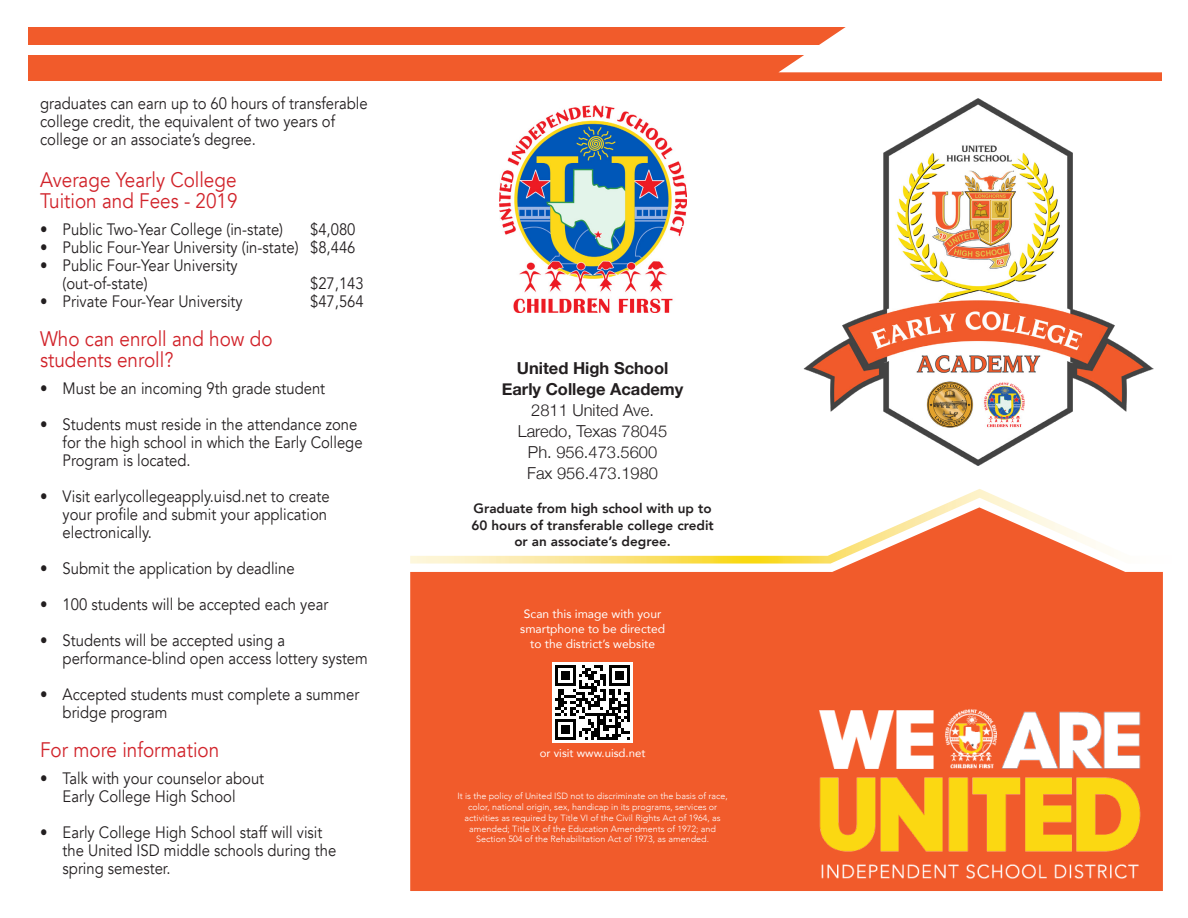
<style>
.page{position:relative;width:1188px;height:918px;background:#fff}
.page>*{position:absolute;margin:0;border:0;box-sizing:border-box;transform-origin:0 0}
.t1{font:21px "Avenir";color:#d1232a;scale:.9 1}
.t2{font:16.5px/18px "Avenir";color:#231f20;scale:.9 1}
.t3{font:300 16.5px/21px "Helvetica Neue";color:#231f20;text-align:center}
.t4{font:700 16.5px "Helvetica Neue";color:#231f20}
.t5{font:800 13.5px "Avenir";color:#231f20}
.t6{font:12px "Avenir";color:#fff}
.t7{font:11.4px "Avenir";color:#fff}
.t8{font:300 9px/10.8px "Avenir";color:#fff;text-align:center}
</style>
<div class="page">
<div style="left:410px;top:564px;width:753px;height:327px;background:#f15b2b"></div>
<img style="left:819px;top:685px;width:328px;height:200px">
<img style="left:410px;top:489px;width:697px;height:75px">
<div style="left:28px;top:27px;width:1134px;height:54px;background:#f15b2b"></div>
<div style="left:28px;top:45px;width:1054px;height:10px;background:#fff"></div>
<div style="left:779px;top:27px;width:383px;height:45px;background:#fff"></div>
<img style="left:553px;top:663px;width:80px;height:79px">
<img style="left:500px;top:106px;width:187px;height:206px">
<img style="left:804px;top:98px;width:350px;height:367px">
<p class="t2" style="left:40px;top:95px;width:365px">graduates can earn up to 60 hours of transferable college credit, the equivalent of two years of college or an associate’s degree.</p>
<p class="t1" style="left:40px;top:168px;width:220px">Average Yearly College</p>
<p class="t1" style="left:40px;top:189px;width:221px">Tuition and Fees - 2019</p>
<p class="t2" style="left:40px;top:221px;width:272px">• Public Two-Year College (in-state)</p>
<p class="t2" style="left:310px;top:221px;width:52px">$4,080</p>
<p class="t2" style="left:40px;top:239px;width:352px">• Public Four-Year University (in-state) $8,446</p>
<p class="t2" style="left:63px;top:257px;width:196px;text-indent:-22px">• Public Four-Year University (out-of-state)</p>
<p class="t2" style="left:310px;top:275px;width:61px">$27,143</p>
<p class="t2" style="left:40px;top:293px;width:227px">• Private Four-Year University</p>
<p class="t2" style="left:310px;top:293px;width:61px">$47,564</p>
<p class="t1" style="left:40px;top:327px;width:260px">Who can enroll and how do</p>
<p class="t1" style="left:40px;top:348px;width:150px">students enroll?</p>
<p class="t2" style="left:40px;top:380px;width:318px">• Must be an incoming 9th grade student</p>
<p class="t2" style="left:40px;top:416px;width:354px">• Students must reside in the attendance zone</p>
<p class="t2" style="left:63px;top:434px;width:335px">for the high school in which the Early College<br>Program is located.</p>
<p class="t2" style="left:40px;top:488px;width:323px">• Visit earlycollegeapply.uisd.net to create</p>
<p class="t2" style="left:63px;top:506px;width:295px">your profile and submit your application</p>
<p class="t2" style="left:63px;top:524px;width:101px">electronically.</p>
<p class="t2" style="left:40px;top:560px;width:284px">• Submit the application by deadline</p>
<p class="t2" style="left:40px;top:596px;width:322px">• 100 students will be accepted each year</p>
<p class="t2" style="left:40px;top:632px;width:274px">• Students will be accepted using a</p>
<p class="t2" style="left:63px;top:650px;width:341px">performance-blind open access lottery system</p>
<p class="t2" style="left:40px;top:686px;width:356px">• Accepted students must complete a summer</p>
<p class="t2" style="left:63px;top:704px;width:118px">bridge program</p>
<p class="t1" style="left:40px;top:738px;width:201px">For more information</p>
<p class="t2" style="left:40px;top:770px;width:250px">• Talk with your counselor about</p>
<p class="t2" style="left:63px;top:788px;width:194px">Early College High School</p>
<p class="t2" style="left:40px;top:824px;width:315px">• Early College High School staff will visit</p>
<p class="t2" style="left:63px;top:842px;width:306px">the United ISD middle schools during the</p>
<p class="t2" style="left:63px;top:860px;width:122px">spring semester.</p>
<p class="t4" style="left:517px;top:355px;width:153px">United High School</p>
<p class="t4" style="left:502px;top:376px;width:183px">Early College Academy</p>
<p class="t3" style="left:518px;top:398px;width:151px">2811 United Ave.<br>Laredo, Texas 78045<br>Ph. 956.473.5600</p>
<p class="t3" style="left:527px;top:461px;width:132px">Fax 956.473.1980</p>
<p class="t5" style="left:474px;top:498px;width:239px">Graduate from high school with up to</p>
<p class="t5" style="left:471px;top:514px;width:244px">60 hours of transferable college credit</p>
<p class="t5" style="left:514px;top:531px;width:158px">or an associate’s degree.</p>
<p class="t6" style="left:524px;top:604px;width:139px">Scan this image with your</p>
<p class="t6" style="left:520px;top:619px;width:146px">smartphone to be directed</p>
<p class="t6" style="left:530px;top:634px;width:126px">to the district’s website</p>
<p class="t7" style="left:540px;top:744px;width:107px">or visit www.uisd.net</p>
<p class="t8" style="left:457px;top:791px;width:272px">It is the policy of United ISD not to discriminate on the basis of race,</p>
<p class="t8" style="left:468px;top:801px;width:251px">color, national origin, sex, handicap in its programs, services or</p>
<p class="t8" style="left:465px;top:812px;width:258px">activities as required by Title VI of the Civil Rights Act of 1964, as amended; Title IX of the Education Amendments of 1972; and</p>
<p class="t8" style="left:476px;top:834px;width:234px">Section 504 of the Rehabilitation Act of 1973, as amended.</p>
</div>
